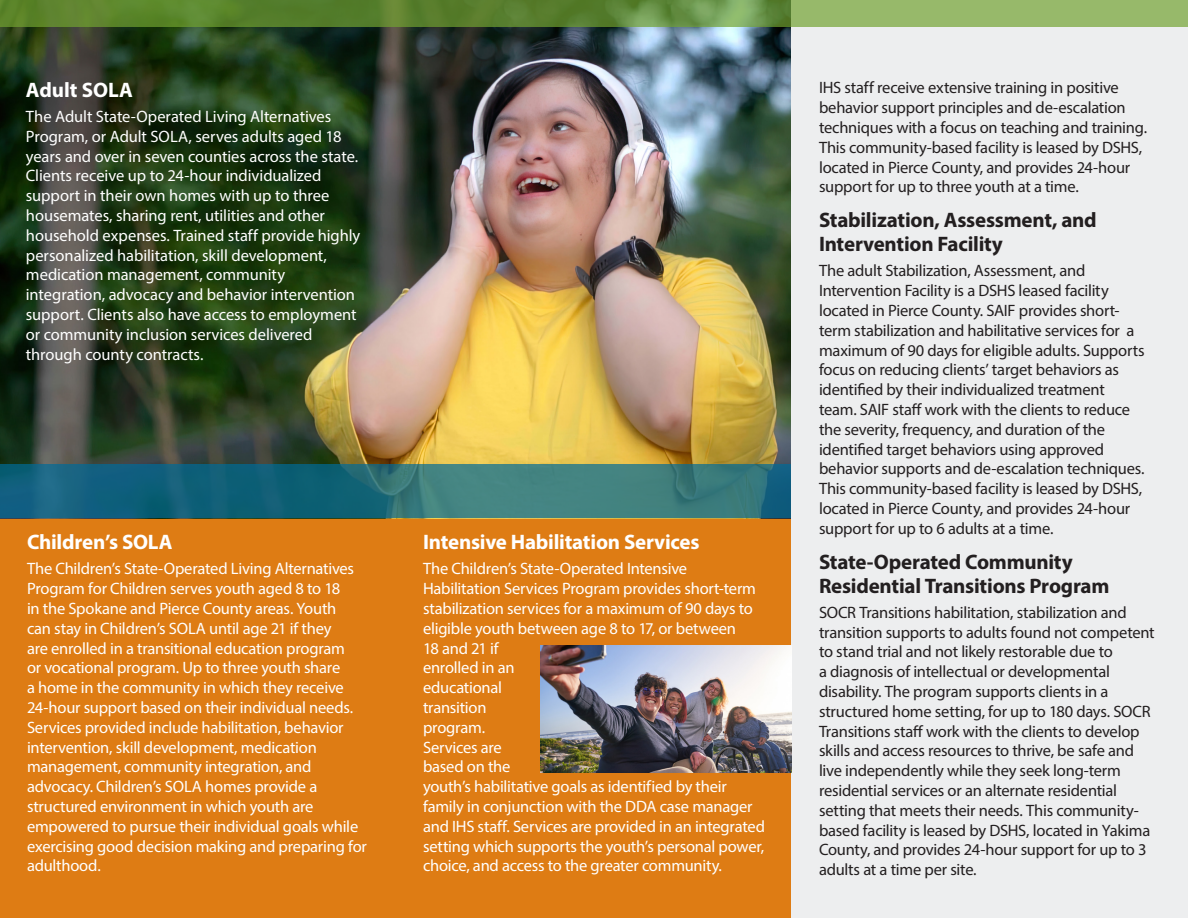
<style>
.page{position:relative;width:1188px;height:918px;background:#fff}
.page>*{position:absolute;margin:0;border:0;box-sizing:border-box;transform-origin:0 0}
.t1{font:700 21px/24px "Myriad Pro";letter-spacing:-.015em;color:#231f20}
.t2{font:700 21px "Myriad Pro";letter-spacing:-.01em;color:#fff}
.t3{font:16.5px/19.8px "Myriad Pro";letter-spacing:-.01em;color:#fff}
.t4{font:16.5px/19.8px "Myriad Pro";letter-spacing:-.015em;color:#231f20}
.t5{font:italic 16.5px/19.8px "Myriad Pro";letter-spacing:-.005em;color:#231f20}
</style>
<div class="page">
<div style="left:0;top:518px;width:792px;height:400px;background:#de7c14"></div>
<img style="left:0;top:27px;width:792px;height:437px">
<svg style="left:0;top:464px;width:792px;height:54px;background:#276f7b"></svg>
<div style="left:792px;top:0;width:396px;height:918px;background:#edeeef"></div>
<svg style="left:0;top:0;width:1188px;height:27px;background:#709645"></svg>
<img style="left:540px;top:646px;width:252px;height:126px">
<p class="t2" style="left:26px;top:76px;width:108px">Adult SOLA</p>
<p class="t3" style="left:26px;top:106px;width:336px">The Adult State-Operated Living Alternatives Program, or Adult SOLA, serves adults aged 18 years and over in seven counties across the state.<br>Clients receive up to 24-hour individualized support in their own homes with up to three housemates, sharing rent, utilities and other household expenses. Trained staff provide highly personalized habilitation, skill development, medication management, community integration, advocacy and behavior intervention support. Clients also have access to employment or community inclusion services delivered through county contracts.</p>
<p class="t2" style="left:27px;top:529px;width:147px">Children’s SOLA</p>
<p class="t3" style="left:27px;top:559px;width:341px">The Children’s State-Operated Living Alternatives Program for Children serves youth aged 8 to 18<br>in the Spokane and Pierce County areas. Youth<br>can stay in Children’s SOLA until age 21 if they<br>are enrolled in a transitional education program<br>or vocational program. Up to three youth share<br>a home in the community in which they receive 24-hour support based on their individual needs.<br>Services provided include habilitation, behavior intervention, skill development, medication management, community integration, and advocacy. Children’s SOLA homes provide a structured environment in which youth are empowered to pursue their individual goals while exercising good decision making and preparing for adulthood.</p>
<p class="t2" style="left:423px;top:529px;width:278px">Intensive Habilitation Services</p>
<p class="t3" style="left:423px;top:559px;width:344px">The Children’s State-Operated Intensive<br>Habilitation Services Program provides short-term stabilization services for a maximum of 90 days to eligible youth between age 8 to 17, or between<br>18 and 21 if<br>enrolled in an<br>educational<br>transition<br>program.<br>Services are<br>based on the<br>youth’s habilitative goals as identified by their family in conjunction with the DDA case manager and IHS staff. Services are provided in an integrated setting which supports the youth’s personal power, choice, and access to the greater community.</p>
<p class="t4" style="left:819px;top:78px;width:330px">IHS staff receive extensive training in positive behavior support principles and de-escalation techniques with a focus on teaching and training.<br>This community-based facility is leased by DSHS, located in Pierce County, and provides 24-hour support for up to three youth at a time.</p>
<p class="t1" style="left:819px;top:207px;width:279px">Stabilization, Assessment, and<br>Intervention Facility</p>
<p class="t4" style="left:819px;top:261px;width:327px">The adult Stabilization, Assessment, and Intervention Facility is a DSHS leased facility located in Pierce County. SAIF provides short&shy;term stabilization and habilitative services for a maximum of 90 days for eligible adults. Supports focus on reducing clients’ target behaviors as identified by their individualized treatment team. SAIF staff work with the clients to reduce the severity, frequency, and duration of the identified target behaviors using approved behavior supports and de-escalation techniques.<br>This community-based facility is leased by DSHS, located in Pierce County, and provides 24-hour support for up to 6 adults at a time.</p>
<p class="t1" style="left:819px;top:549px;width:292px">State-Operated Community<br>Residential Transitions Program</p>
<p class="t4" style="left:819px;top:602px;width:337px">SOCR Transitions habilitation, stabilization and transition supports to adults found not competent to stand trial and not likely restorable due to<br>a diagnosis of intellectual or developmental disability. The program supports clients in a structured home setting, for up to 180 days. SOCR Transitions staff work with the clients to develop skills and access resources to thrive, be safe and live independently while they seek long-term residential services or an alternate residential setting that meets their needs. This community&shy;based facility is leased by DSHS, located in Yakima County, and provides 24-hour support for up to 3 adults at a time per site.</p>
<p class="t5" style="left:823px;top:824px;width:339px">For information about eligibility for SOCR programs, speak with your Case Resource Manager.</p>
</div>
